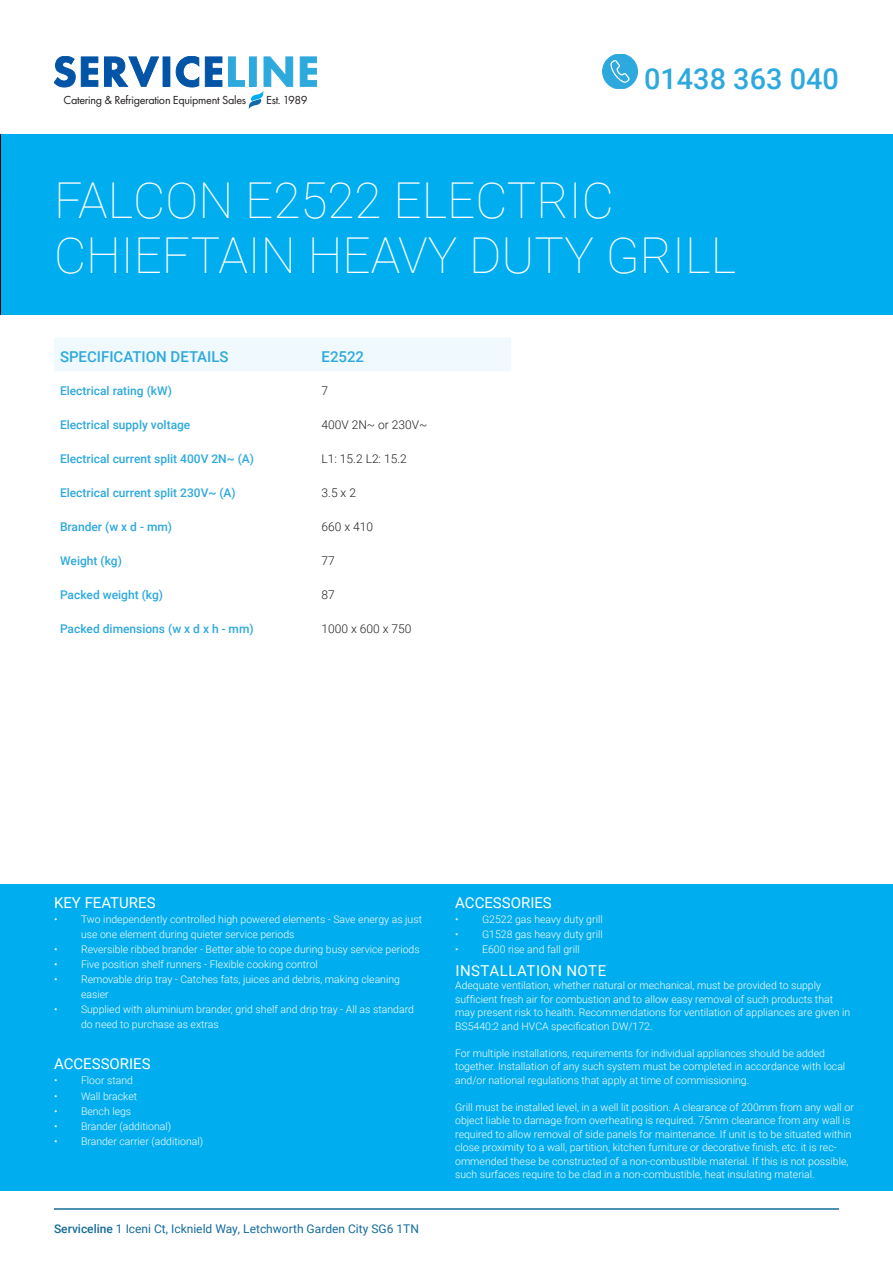
<style>
.page{position:relative;width:893px;height:1263px;background:#fff}
.page>*{position:absolute;margin:0;border:0;box-sizing:border-box;transform-origin:0 0}
.t1{font:100 49.5px/55.5px "Roboto";color:#fff}
.t2{font:500 28.8px "Roboto";color:#2ea9de}
.t3{font:15px "Roboto";color:#fff}
.t4{font:500 15px "Roboto";color:#2ea9de}
.t5{font:15px "Roboto";letter-spacing:.035em;color:#fff}
.t6{font:12.15px "Futura PT";letter-spacing:-.025em;color:#231f20}
.t7{font:500 12px "Roboto";color:#2ea9de}
.t8{font:12px "Roboto";color:#146c9c}
.t9{font:300 12px "Roboto";color:#231f20}
.t10{font:300 10.5px/13.5px "Roboto";color:#fff}
.s1{font-weight:500}
</style>
<div class="page">
<div style="left:0;top:884px;width:893px;height:307px;background:#00aeef"></div>
<div style="left:2px;top:134px;width:891px;height:181px;background:#00aeef"></div>
<svg style="left:54px;top:56px;width:21px;height:31px"></svg>
<svg style="left:81px;top:57px;width:17px;height:30px"></svg>
<svg style="left:104px;top:57px;width:55px;height:30px"></svg>
<div style="left:163px;top:57px;width:7px;height:29px;background:#0154a6"></div>
<svg style="left:176px;top:56px;width:23px;height:31px"></svg>
<svg style="left:205px;top:57px;width:17px;height:30px"></svg>
<svg style="left:300px;top:57px;width:17px;height:30px"></svg>
<svg style="left:228px;top:57px;width:65px;height:52px"></svg>
<div style="left:603px;top:54px;width:34px;height:35px;background:#2ea9de;border:1px solid #2ea9de;border-radius:50%"></div>
<svg style="left:610px;top:60px;width:20px;height:23px"></svg>
<hr style="left:54px;top:1208px;width:785px;height:2px;background:#146c9c">
<div style="left:54px;top:338px;width:457px;height:33px;background:#f0f9fd"></div>
<p class="t6" style="left:64px;top:93px;width:184px">Catering &amp; Refrigeration Equipment Sales</p>
<p class="t6" style="left:266px;top:93px;width:43px">Est. 1989</p>
<h2 class="t2" style="left:644px;top:59px;width:196px">01438 363 040</h2>
<h1 class="t1" style="left:54px;top:171px;width:684px">FALCON E2522 ELECTRIC<br>CHIEFTAIN HEAVY DUTY GRILL</h1>
<h3 class="t4" style="left:60px;top:346px;width:170px">SPECIFICATION DETAILS</h3>
<h3 class="t4" style="left:322px;top:346px;width:44px">E2522</h3>
<p class="t7" style="left:60px;top:382px;width:114px">Electrical rating (kW)</p>
<p class="t9" style="left:322px;top:382px;width:8px">7</p>
<p class="t7" style="left:60px;top:416px;width:132px">Electrical supply voltage</p>
<p class="t9" style="left:322px;top:416px;width:107px">400V 2N~ or 230V~</p>
<p class="t7" style="left:60px;top:450px;width:196px">Electrical current split 400V 2N~ (A)</p>
<p class="t9" style="left:322px;top:450px;width:87px">L1: 15.2 L2: 15.2</p>
<p class="t7" style="left:60px;top:484px;width:177px">Electrical current split 230V~ (A)</p>
<p class="t9" style="left:322px;top:484px;width:36px">3.5 x 2</p>
<p class="t7" style="left:60px;top:518px;width:114px">Brander (w x d - mm)</p>
<p class="t9" style="left:322px;top:518px;width:53px">660 x 410</p>
<p class="t7" style="left:60px;top:552px;width:64px">Weight (kg)</p>
<p class="t9" style="left:322px;top:552px;width:15px">77</p>
<p class="t7" style="left:60px;top:586px;width:105px">Packed weight (kg)</p>
<p class="t9" style="left:322px;top:586px;width:15px">87</p>
<p class="t7" style="left:60px;top:620px;width:195px">Packed dimensions (w x d x h - mm)</p>
<p class="t9" style="left:322px;top:620px;width:91px">1000 x 600 x 750</p>
<h3 class="t3" style="left:54px;top:892px;width:103px">KEY FEATURES</h3>
<p class="t10" style="left:81px;top:911px;width:343px;line-height:15px;text-indent:-27px">• Two independently controlled high powered elements - Save energy as just use one element during quieter service periods</p>
<p class="t10" style="left:54px;top:942px;width:367px">• Reversible ribbed brander - Better able to cope during busy service periods</p>
<p class="t10" style="left:54px;top:957px;width:265px">• Five position shelf runners - Flexible cooking control</p>
<p class="t10" style="left:81px;top:971px;width:321px;line-height:15px;text-indent:-27px">• Removable drip tray - Catches fats, juices and debris, making cleaning easier</p>
<p class="t10" style="left:81px;top:1001px;width:335px;line-height:15px;text-indent:-27px">• Supplied with aluminium brander, grid shelf and drip tray - All as standard do need to purchase as extras</p>
<h3 class="t3" style="left:54px;top:1054px;width:98px">ACCESSORIES</h3>
<p class="t10" style="left:54px;top:1073px;width:81px">• Floor stand</p>
<p class="t10" style="left:54px;top:1088px;width:85px">• Wall bracket</p>
<p class="t10" style="left:54px;top:1103px;width:79px">• Bench legs</p>
<p class="t10" style="left:54px;top:1118px;width:119px">• Brander (additional)</p>
<p class="t10" style="left:54px;top:1134px;width:151px">• Brander carrier (additional)</p>
<p class="t8" style="left:54px;top:1220px;width:366px"><span class="s1">Serviceline</span> 1 Iceni Ct, Icknield Way, Letchworth Garden City SG6 1TN</p>
<h3 class="t3" style="left:455px;top:892px;width:98px">ACCESSORIES</h3>
<p class="t10" style="left:455px;top:912px;width:149px">• G2522 gas heavy duty grill</p>
<p class="t10" style="left:455px;top:927px;width:149px">• G1528 gas heavy duty grill</p>
<p class="t10" style="left:455px;top:942px;width:126px">• E600 rise and fall grill</p>
<h3 class="t5" style="left:455px;top:960px;width:152px">INSTALLATION NOTE</h3>
<p class="t10" style="left:455px;top:978px;width:397px">Adequate ventilation, whether natural or mechanical, must be provided to supply sufficient fresh air for combustion and to allow easy removal of such products that may present risk to health. Recommendations for ventilation of appliances are given in BS5440:2 and HVCA specification DW/172.</p>
<p class="t10" style="left:455px;top:1046px;width:392px">For multiple installations, requirements for individual appliances should be added together. Installation of any such system must be completed in accordance with local and/or national regulations that apply at time of commissioning.</p>
<p class="t10" style="left:455px;top:1100px;width:400px">Grill must be installed level, in a well lit position. A clearance of 200mm from any wall or object liable to damage from overheating is required. 75mm clearance from any wall is required to allow removal of side panels for maintenance. If unit is to be situated within close proximity to a wall, partition, kitchen furniture or decorative finish, etc. it is rec&shy;ommended these be constructed of a non-combustible material. If this is not possible, such surfaces require to be clad in a non-combustible, heat insulating material.</p>
</div>
